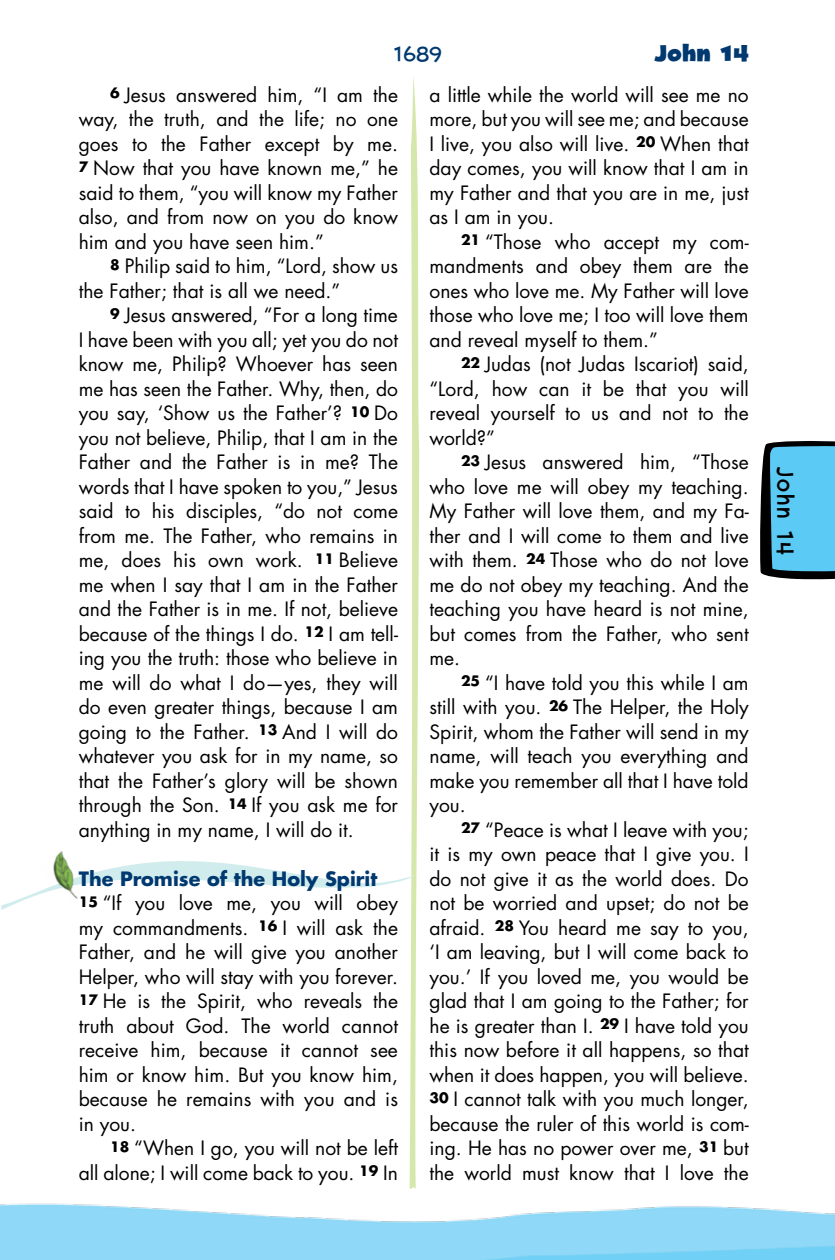
<style>
.page{position:relative;width:835px;height:1260px;background:#fff}
.page>*{position:absolute;margin:0;border:0;box-sizing:border-box;transform-origin:0 0}
.t1{font:800 21px "Mr.Jenkins";color:#003970}
.t2{font:21px "Mr.Jenkins";letter-spacing:.055em;color:#000}
.t3{font:19.25px/24.5px "Futura Std";color:#000;text-align:justify}
.t4{font:19.07px "Mr.Jenkins";color:#003970}
.s1{font-weight:700;color:#003970}
</style>
<div class="page">
<svg style="left:760px;top:441px;width:75px;height:138px;background:#4da3c3"></svg>
<svg style="left:1px;top:76px;width:418px;height:1113px"></svg>
<img style="left:38px;top:848px;width:58px;height:57px">
<p class="t4" style="left:393px;top:40px;width:50px">1689</p>
<p class="t1" style="left:655px;top:37px;width:96px">John 14</p>
<p class="t3" style="left:79px;top:83px;width:321px;text-indent:32px"><sup>6</sup> -Jesus answered him, “I am the way, the truth, and the life; no one goes to the Father except by me.<br><sup>7</sup> Now that you have known me,” he said to them, “you will know my Father also, and from now on you do know him and you have seen him.”</p>
<p class="t3" style="left:79px;top:254px;width:321px;text-indent:31px"><sup>8</sup> Philip said to him, “Lord, show us the Father; that is all we need.”</p>
<p class="t3" style="left:79px;top:303px;width:321px;text-indent:32px"><sup>9</sup> -Jesus answered, “For a long time I have been with you all; yet you do not know me, Philip? Whoever has seen me has seen the Father. Why, then, do you say, ‘Show us the Father’? <sup>10</sup> Do you not believe, Philip, that I am in the Father and the Father is in me? The words that I have spoken to you,” Jesus said to his disciples, “do not come from me. The Father, who remains in me, does his own work. <sup>11</sup> Believe me when I say that I am in the Father and the Father is in me. If not, believe because of the things I do. <sup>12</sup> I am tell&shy;ing you the truth: those who believe in me will do what I do—yes, they will do even greater things, because I am going to the Father. <sup>13</sup> And I will do whatever you ask for in my name, so that the Father’s glory will be shown through the Son. <sup>14</sup> If you ask me for anything in my name, I will do it.</p>
<p class="t3" style="left:79px;top:867px;width:321px;text-align:left"><span class="s1">The Promise of the Holy Spirit<br></span><sup>15</sup> “If you love me, you will obey my commandments. <sup>16</sup> I will ask the<br>Father, and he will give you another<br>Helper, who will stay with you forever.<br><sup>17</sup> He is the Spirit, who reveals the truth about God. The world cannot receive him, because it cannot see him or know him. But you know him, because he remains with you and is in you.</p>
<p class="t3" style="left:79px;top:1136px;width:321px;text-align:right"><sup>18</sup> “When I go, you will not be left<br>all alone; I will come back to you. <sup>19</sup> In</p>
<p class="t3" style="left:429px;top:83px;width:321px">a little while the world will see me no more, but you will see me; and because I live, you also will live. <sup>20</sup> When that day comes, you will know that I am in my Father and that you are in me, just as I am in you.</p>
<p class="t3" style="left:429px;top:230px;width:321px;text-indent:31px"><sup>21</sup> “Those who accept my com&shy;mandments and obey them are the ones who love me. My Father will love those who love me; I too will love them and reveal myself to them.”</p>
<p class="t3" style="left:429px;top:352px;width:321px;text-indent:31px"><sup>22</sup> Judas (not Judas Iscariot) said, “Lord, how can it be that you will reveal yourself to us and not to the world?”</p>
<p class="t3" style="left:429px;top:450px;width:321px;text-indent:32px"><sup>23</sup> -Jesus answered him, “Those who love me will obey my teaching.<br>My Father will love them, and my Fa&shy;ther and I will come to them and live with them. <sup>24</sup> Those who do not love me do not obey my teaching. And the teaching you have heard is not mine, but comes from the Father, who sent me.</p>
<p class="t3" style="left:429px;top:671px;width:321px;text-indent:32px"><sup>25</sup> “I have told you this while I am still with you. <sup>26</sup> The Helper, the Holy Spirit, whom the Father will send in my name, will teach you everything and make you remember all that I have told you.</p>
<p class="t3" style="left:429px;top:818px;width:321px;text-indent:32px"><sup>27</sup> “Peace is what I leave with you; it is my own peace that I give you. I do not give it as the world does. Do not be worried and upset; do not be afraid. <sup>28</sup> You heard me say to you, ‘I am leaving, but I will come back to you.’ If you loved me, you would be glad that I am going to the Father; for he is greater than I. <sup>29</sup> I have told you this now before it all happens, so that when it does happen, you will believe.<br><sup>30</sup> I cannot talk with you much longer, because the ruler of this world is com&shy;ing. He has no power over me, <sup>31</sup> but the world must know that I love the</p>
<p class="t2" style="left:800px;top:467px;width:89px;rotate:90deg">John 14</p>
</div>
